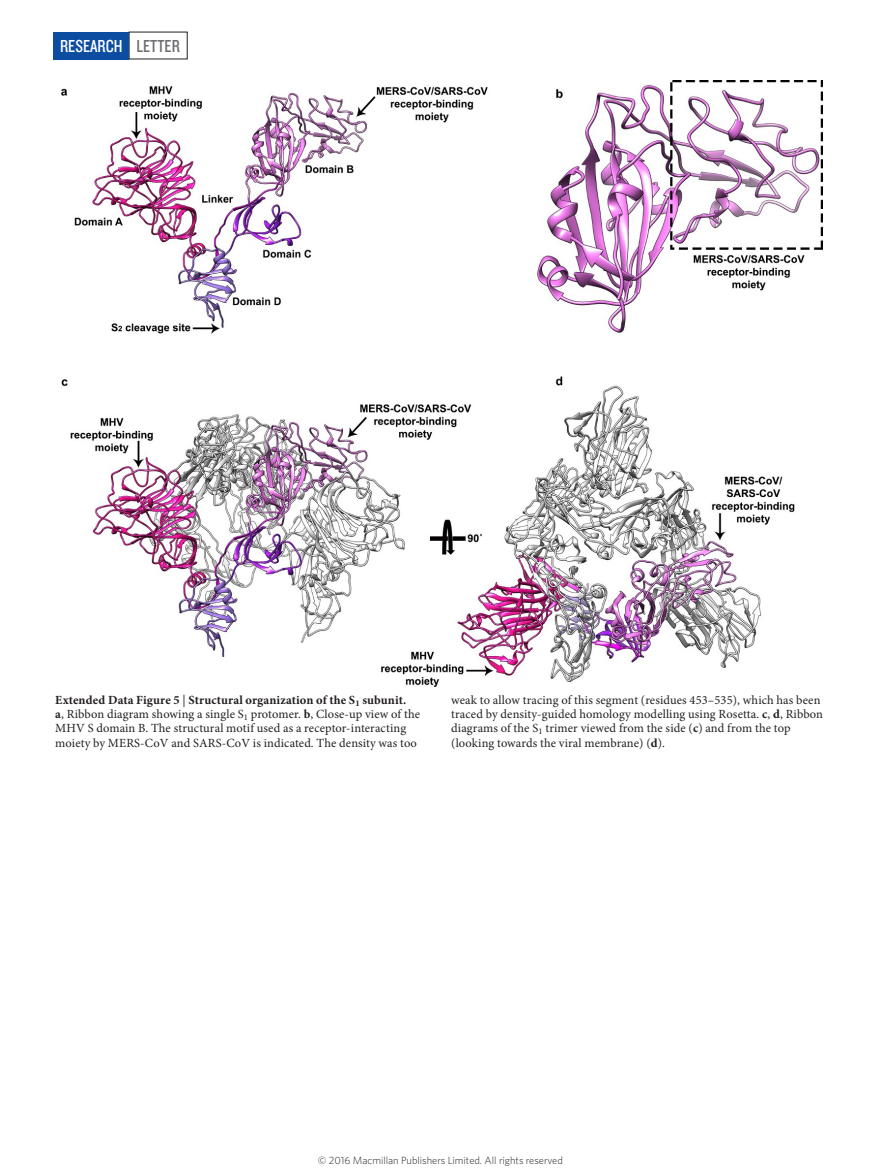
<style>
.page{position:relative;width:893px;height:1174px;background:#fff}
.page>*{position:absolute;margin:0;border:0;box-sizing:border-box;transform-origin:0 0}
.t1{font:18px "Knockout 29 Junior Ltweight";color:#fff}
.t2{font:12.45px/14.2px "Minion Pro";letter-spacing:.01em;color:#231f20}
.t3{font:300 10.5px "Whitney";color:#231f20}
.s1{color:#6c6d70}
.s2{font-weight:700}
</style>
<div class="page">
<div style="left:53px;top:32px;width:76px;height:27px;background:#0d4da1"></div>
<img style="left:62px;top:81px;width:761px;height:605px">
<h1 class="t1" style="left:60px;top:34px;width:121px">RESEARCH <span class="s1">LETTER</span></h1>
<p class="t2" style="left:55px;top:692px;width:366px"><span class="s2">Extended Data Figure 5</span> | <span class="s2">Structural organization of the S</span><sub>1</sub> <span class="s2">subunit.<br>a</span>, Ribbon diagram showing a single S<sub>1</sub> protomer. <span class="s2">b</span>, Close-up view of the MHV S domain B. The structural motif used as a receptor-interacting moiety by MERS-CoV and SARS-CoV is indicated. The density was too</p>
<p class="t2" style="left:451px;top:692px;width:373px">weak to allow tracing of this segment (residues 453–535), which has been traced by density-guided homology modelling using Rosetta. <span class="s2">c</span>, <span class="s2">d</span>, Ribbon diagrams of the S<sub>1</sub> trimer viewed from the side (<span class="s2">c</span>) and from the top (looking towards the viral membrane) (<span class="s2">d</span>).</p>
<p class="t3" style="left:318px;top:1153px;width:247px">© 2016 Macmillan Publishers Limited. All rights reserved</p>
</div>
